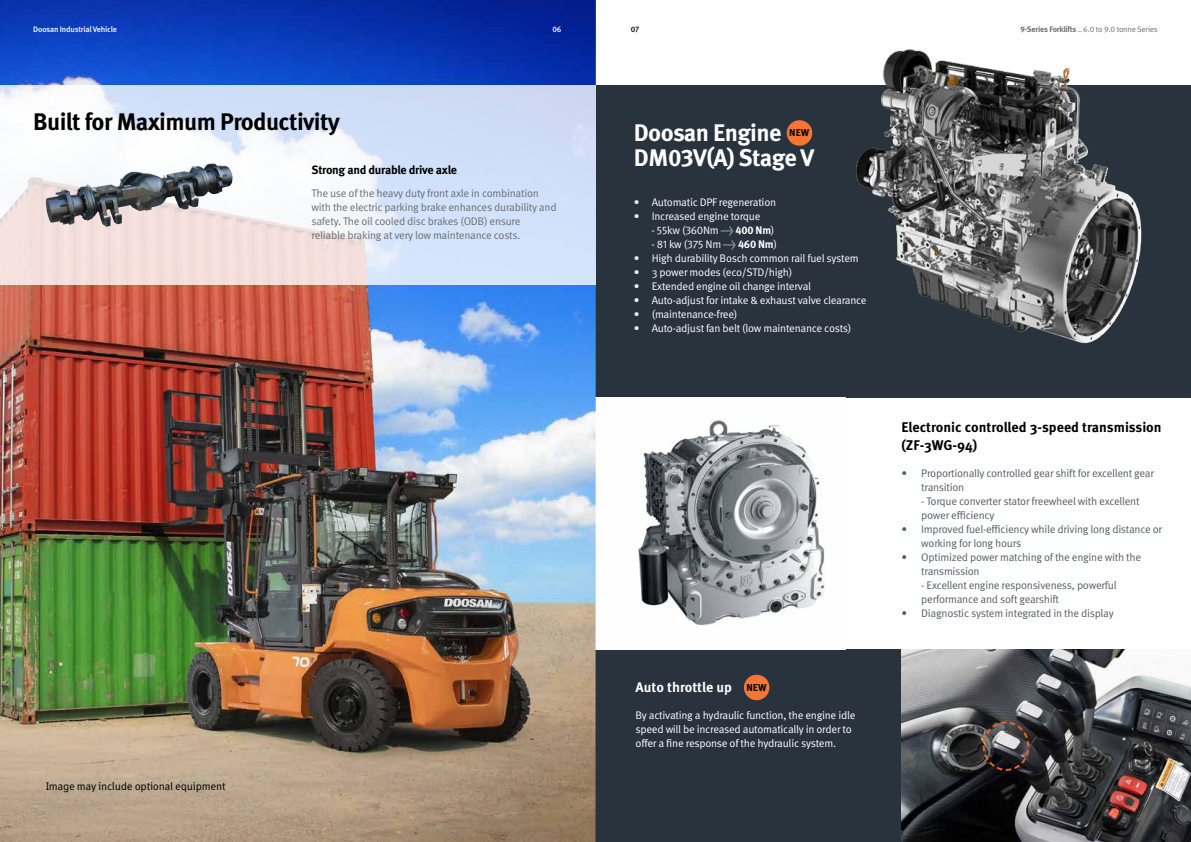
<style>
.page{position:relative;width:1191px;height:842px;background:#fff}
.page>*{position:absolute;margin:0;border:0;box-sizing:border-box;transform-origin:0 0}
.t1{font:700 24px "Meta Pro";letter-spacing:-.025em;color:#000}
.t2{font:700 24px/25px "Meta Pro";letter-spacing:-.025em;color:#fff}
.t3{font:700 14px/18px "Meta Pro";color:#000}
.t4{font:700 14px "Meta Pro";color:#fff}
.t5{font:700 12px "Meta Pro";letter-spacing:-.025em;color:#000}
.t6{font:11px/14px "Meta Pro";letter-spacing:-.025em;color:#fff}
.t7{font:11px/14px "Meta Pro";letter-spacing:-.025em;color:#546060}
.t8{font:11px/14px "Meta Pro";letter-spacing:-.025em;color:#6d6e71}
.t9{font:11px "Meta Correspondence Pro";letter-spacing:-.025em;color:#000}
.t10{font:700 10px "Meta Correspondence Pro";color:#000}
.t11{font:8px "Meta Pro";letter-spacing:-.025em;color:#6d6e71}
.t12{font:500 8px "Meta Pro";letter-spacing:-.025em;color:#fff}
.t13{font:500 8px "Meta Pro";color:#000}
.s1{font-weight:700}
</style>
<div class="page">
<div style="left:595px;top:650px;width:596px;height:192px;background:#29333e"></div>
<div style="left:583px;top:85px;width:608px;height:313px;background:#29333e"></div>
<img style="left:638px;top:419px;width:187px;height:207px">
<img style="left:0;top:0;width:596px;height:842px">
<svg style="left:0;top:85px;width:595px;height:200px"></svg>
<img style="left:45px;top:164px;width:164px;height:61px">
<img style="left:803px;top:49px;width:339px;height:295px">
<img style="left:901px;top:650px;width:290px;height:192px">
<svg style="left:981px;top:720px;width:49px;height:52px"></svg>
<div style="left:744px;top:675px;width:25px;height:25px;background:#f47632;border-radius:50%"></div>
<div style="left:786px;top:120px;width:26px;height:26px;background:#f47632;border-radius:50%"></div>
<p class="t12" style="left:33px;top:24px;width:85px">Doosan Industrial Vehicle</p>
<p class="t12" style="left:552px;top:24px;width:11px">06</p>
<p class="t13" style="left:631px;top:24px;width:10px">07</p>
<p class="t11" style="left:1020px;top:24px;width:139px"><span class="s1">9-Series Forklifts</span> _ 6.0 to 9.0 tonne Series</p>
<h1 class="t1" style="left:33px;top:106px;width:308px">Built for Maximum Productivity</h1>
<p class="t5" style="left:311px;top:162px;width:147px">Strong and durable drive axle</p>
<p class="t8" style="left:311px;top:186px;width:246px">The use of the heavy duty front axle in combination with the electric parking brake enhances durability and safety. The oil cooled disc brakes (ODB) ensure reliable braking at very low maintenance costs.</p>
<p class="t9" style="left:46px;top:777px;width:181px">Image may include optional equipment</p>
<h1 class="t2" style="left:634px;top:121px;width:182px">Doosan Engine<br>DM03V(A) Stage V</h1>
<p class="t6" style="left:634px;top:195px;width:144px">• Automatic DPF regeneration</p>
<p class="t6" style="left:634px;top:209px;width:128px">• Increased engine torque</p>
<p class="t6" style="left:651px;top:223px;width:124px">- 55kw (360Nm → <span class="s1">400 Nm</span>)</p>
<p class="t6" style="left:651px;top:237px;width:127px">- 81 kw (375 Nm → <span class="s1">460 Nm</span>)</p>
<p class="t6" style="left:634px;top:251px;width:226px">• High durability Bosch common rail fuel system</p>
<p class="t6" style="left:634px;top:265px;width:160px">• 3 power modes (eco/STD/high)</p>
<p class="t6" style="left:634px;top:279px;width:179px">• Extended engine oil change interval</p>
<p class="t6" style="left:634px;top:293px;width:234px">• Auto-adjust for intake &amp; exhaust valve clearance</p>
<p class="t6" style="left:634px;top:307px;width:105px">• (maintenance-free)</p>
<p class="t6" style="left:634px;top:321px;width:219px">• Auto-adjust fan belt (low maintenance costs)</p>
<p class="t10" style="left:789px;top:125px;width:22px">NEW</p>
<p class="t4" style="left:635px;top:678px;width:98px">Auto throttle up</p>
<p class="t6" style="left:635px;top:708px;width:221px">By activating a hydraulic function, the engine idle speed will be increased automatically in order to offer a fine response of the hydraulic system.</p>
<p class="t10" style="left:746px;top:679px;width:22px">NEW</p>
<p class="t3" style="left:901px;top:419px;width:262px">Electronic controlled 3-speed transmission (ZF-3WG-94)</p>
<p class="t7" style="left:921px;top:467px;width:234px;text-indent:-20px">• Proportionally controlled gear shift for excellent gear transition</p>
<p class="t7" style="left:921px;top:495px;width:220px">- Torque converter stator freewheel with excellent power efficiency</p>
<p class="t7" style="left:921px;top:523px;width:242px;text-indent:-20px">• Improved fuel-efficiency while driving long distance or working for long hours</p>
<p class="t7" style="left:921px;top:551px;width:221px;text-indent:-20px">• Optimized power matching of the engine with the transmission</p>
<p class="t7" style="left:921px;top:579px;width:197px">- Excellent engine responsiveness, powerful performance and soft gearshift</p>
<p class="t7" style="left:901px;top:607px;width:214px">• Diagnostic system integrated in the display</p>
</div>
